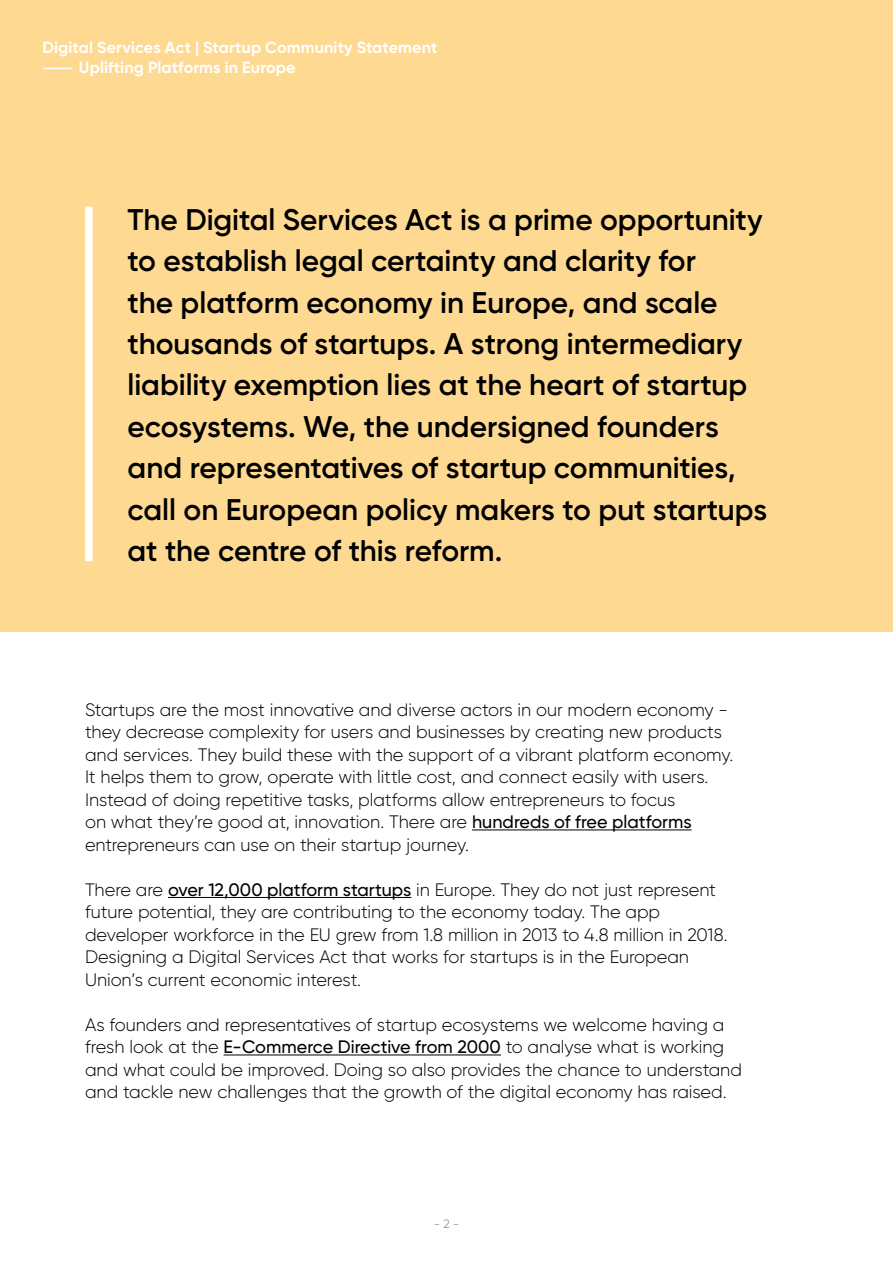
<style>
.page{position:relative;width:893px;height:1263px;background:#fff}
.page>*{position:absolute;margin:0;border:0;box-sizing:border-box;transform-origin:0 0}
.t1{font:600 29.85px/41.4px "Gilroy";color:#000}
.t2{font:300 18px/22.5px "Gilroy";letter-spacing:-.005em;color:#000}
.t3{font:700 16.2px/20.2px "Gilroy";letter-spacing:.005em;color:#fff}
.t4{font:300 12px "Gilroy";color:#7c7b7b}
.s1{font-weight:500}
</style>
<div class="page">
<div style="left:0;top:0;width:893px;height:631px;background:#fed992"></div>
<div style="left:85px;top:207px;width:8px;height:354px;background:#fff"></div>
<hr style="left:472px;top:829px;width:220px;height:1px;background:#000">
<hr style="left:168px;top:897px;width:243px;height:1px;background:#000">
<hr style="left:224px;top:1054px;width:277px;height:1px;background:#000">
<svg style="left:43px;top:68px;width:29px;height:1px"></svg>
<p class="t3" style="left:79px;top:37px;width:360px;text-indent:-36px">Digital Services Act | Startup Community Statement<br>Uplifting Platforms in Europe</p>
<p class="t1" style="left:128px;top:198px;width:641px">The Digital Services Act is a prime opportunity to establish legal certainty and clarity for<br>the platform economy in Europe, and scale thousands of startups. A strong intermediary liability exemption lies at the heart of startup ecosystems. We, the undersigned founders and representatives of startup communities, call on European policy makers to put startups at the centre of this reform.</p>
<p class="t2" style="left:85px;top:698px;width:650px">Startups are the most innovative and diverse actors in our modern economy - they decrease complexity for users and businesses by creating new products and services. They build these with the support of a vibrant platform economy.<br>It helps them to grow, operate with little cost, and connect easily with users.<br>Instead of doing repetitive tasks, platforms allow entrepreneurs to focus<br>on what they’re good at, innovation. There are <span class="s1">hundreds of free platforms </span>entrepreneurs can use on their startup journey.</p>
<p class="t2" style="left:85px;top:878px;width:644px">There are <span class="s1">over 12,000 platform startups</span> in Europe. They do not just represent future potential, they are contributing to the economy today. The app developer workforce in the EU grew from 1.8 million in 2013 to 4.8 million in 2018.<br>Designing a Digital Services Act that works for startups is in the European Union’s current economic interest.</p>
<p class="t2" style="left:85px;top:1013px;width:658px">As founders and representatives of startup ecosystems we welcome having a fresh look at the <span class="s1">E-Commerce Directive from 2000</span> to analyse what is working and what could be improved. Doing so also provides the chance to understand and tackle new challenges that the growth of the digital economy has raised.</p>
<p class="t4" style="left:434px;top:1216px;width:27px">- 2 -</p>
</div>
